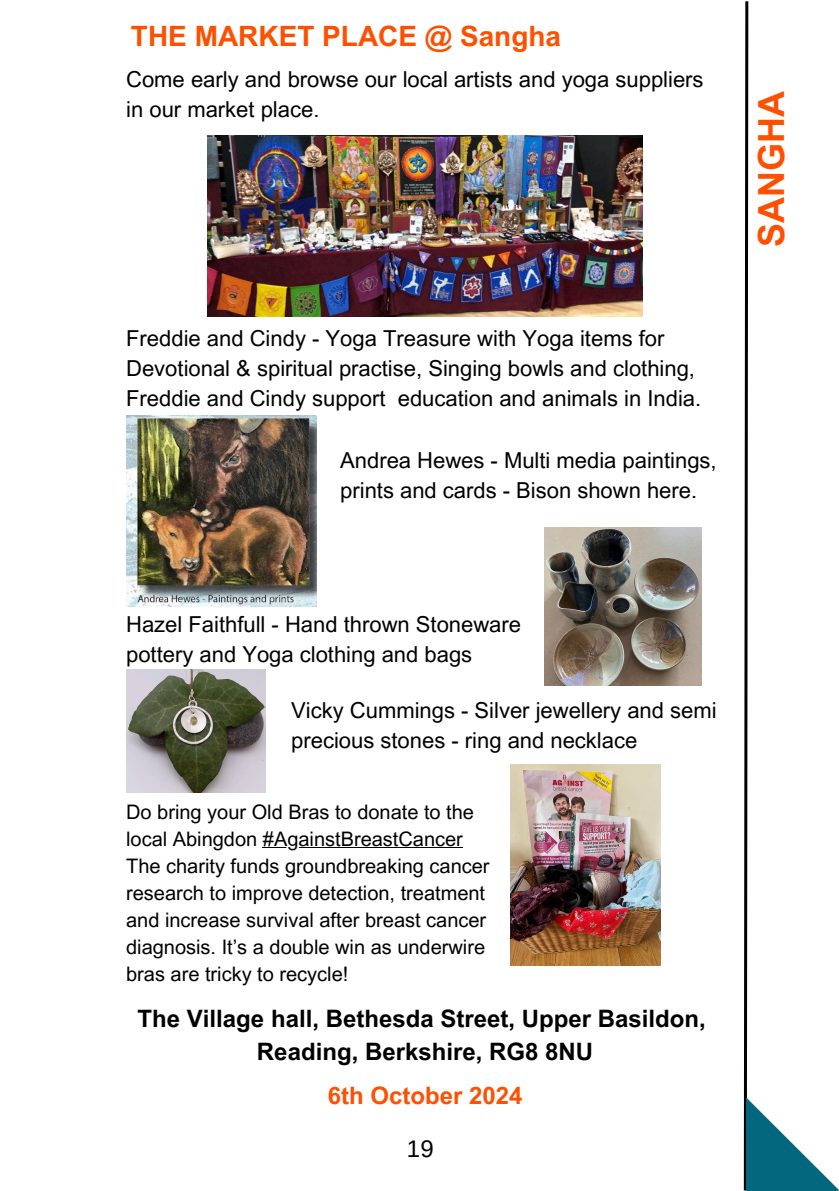
<style>
.page{position:relative;width:839px;height:1191px;background:#fff}
.page>*{position:absolute;margin:0;border:0;box-sizing:border-box;transform-origin:0 0}
.t1{font:700 36px "Arial MT Pro";color:#fe5000}
.t2{font:700 28px "Arial MT Pro";color:#fe5000}
.t3{font:700 24px/33.4px "Arial MT Pro";color:#000;text-align:center}
.t4{font:700 24px "Arial MT Pro";color:#fe5000}
.t5{font:24px "Arimo";color:#000}
.t6{font:22px/30px "Arial MT Pro";color:#000}
.t7{font:20px "Arial MT Pro";color:#000}
</style>
<div class="page">
<svg style="left:743px;top:1px;width:6px;height:1190px"></svg>
<img style="left:746px;top:1099px;width:92px;height:91px">
<hr style="left:263px;top:847px;width:200px;height:1px;background:#000">
<img style="left:126px;top:670px;width:140px;height:122px">
<img style="left:510px;top:765px;width:150px;height:201px">
<img style="left:126px;top:416px;width:191px;height:190px">
<img style="left:544px;top:528px;width:158px;height:157px">
<img style="left:207px;top:135px;width:435px;height:182px">
<p class="t2" style="left:131px;top:25px;width:431px">THE MARKET PLACE @ Sangha</p>
<h1 class="t6" style="left:126px;top:67px;width:579px">Come early and browse our local artists and yoga suppliers in our market place.</h1>
<h2 class="t6" style="left:126px;top:326px;width:576px">Freddie and Cindy - Yoga Treasure with Yoga items for<br>Devotional &amp; spiritual practise, Singing bowls and clothing,<br>Freddie and Cindy support education and animals in India.</h2>
<h4 class="t6" style="left:340px;top:448px;width:378px">Andrea Hewes - Multi media paintings, prints and cards - Bison shown here.</h4>
<p class="t1" style="left:757px;top:247px;width:157px;rotate:-90deg">SANGHA</p>
<h4 class="t6" style="left:126px;top:612px;width:396px">Hazel Faithfull - Hand thrown Stoneware pottery and Yoga clothing and bags</h4>
<h4 class="t6" style="left:291px;top:698px;width:427px">Vicky Cummings - Silver jewellery and semi precious stones - ring and necklace</h4>
<h4 class="t7" style="left:126px;top:804px;width:349px">Do bring your Old Bras to donate to the</h4>
<h4 class="t7" style="left:126px;top:831px;width:338px">local Abingdon #AgainstBreastCancer</h4>
<p class="t7" style="left:126px;top:858px;width:365px">The charity funds groundbreaking cancer</p>
<p class="t7" style="left:126px;top:885px;width:360px">research to improve detection, treatment</p>
<p class="t7" style="left:126px;top:912px;width:361px">and increase survival after breast cancer</p>
<p class="t7" style="left:126px;top:939px;width:360px">diagnosis. It’s a double win as underwire</p>
<p class="t7" style="left:126px;top:966px;width:224px">bras are tricky to recycle!</p>
<h3 class="t3" style="left:138px;top:1005px;width:569px">The Village hall, Bethesda Street, Upper Basildon,<br>Reading, Berkshire, RG8 8NU</h3>
<p class="t4" style="left:328px;top:1087px;width:196px">6th October 2024</p>
<h3 class="t5" style="left:407px;top:1136px;width:28px">19</h3>
</div>
